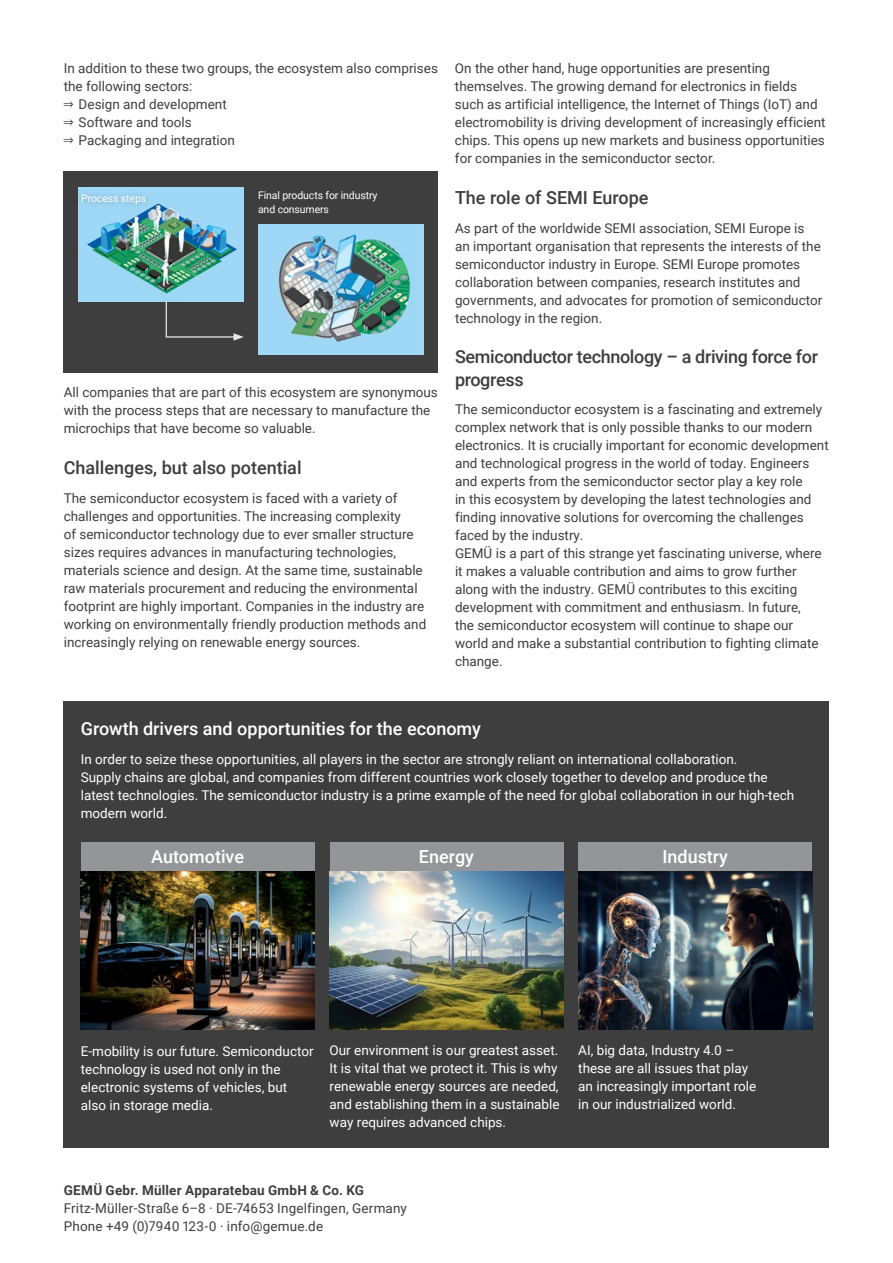
<style>
.page{position:relative;width:893px;height:1263px;background:#fff}
.page>*{position:absolute;margin:0;border:0;box-sizing:border-box;transform-origin:0 0}
.t1{font:500 18px "Roboto";color:#fff}
.t2{font:500 18px/22.5px "Roboto";letter-spacing:-.02em;color:#3e3e3f}
.t3{font:500 18px "Roboto";color:#3e3e3f}
.t4{font:13.5px/18px "Roboto";color:#3e3e3f}
.t5{font:13.5px/18px "Roboto";color:#fff}
.t6{font:700 13.5px "Roboto";letter-spacing:.015em;color:#3e3e3f}
.t7{font:10.5px/13.5px "Roboto";letter-spacing:-.01em;color:#fff}
.s1{font-family:"Helvetica World"}
</style>
<div class="page">
<div style="left:64px;top:171px;width:374px;height:201px;background:#3e3e3f"></div>
<img style="left:78px;top:187px;width:166px;height:115px">
<svg style="left:165px;top:300px;width:79px;height:41px"></svg>
<div style="left:75px;top:188px;width:77px;height:22px;background:#231f20;opacity:.4"></div>
<img style="left:258px;top:225px;width:166px;height:130px">
<div style="left:64px;top:702px;width:765px;height:446px;background:#3e3e3f"></div>
<div style="left:81px;top:842px;width:234px;height:30px;background:#939598"></div>
<img style="left:81px;top:872px;width:234px;height:157px">
<div style="left:578px;top:842px;width:234px;height:30px;background:#939598"></div>
<img style="left:578px;top:872px;width:234px;height:157px">
<div style="left:330px;top:842px;width:233px;height:30px;background:#939598"></div>
<img style="left:330px;top:872px;width:233px;height:157px">
<p class="t4" style="left:64px;top:59px;width:376px">In addition to these two groups, the ecosystem also comprises the following sectors:<br><span class="s1">⇒</span> Design and development<br><span class="s1">⇒</span> Software and tools<br><span class="s1">⇒</span> Packaging and integration</p>
<p class="t7" style="left:81px;top:191px;width:67px">Process steps</p>
<p class="t7" style="left:258px;top:188px;width:121px">Final products for industry and consumers</p>
<p class="t4" style="left:64px;top:383px;width:376px">All companies that are part of this ecosystem are synonymous with the process steps that are necessary to manufacture the microchips that have become so valuable.</p>
<h1 class="t3" style="left:64px;top:455px;width:239px">Challenges, but also potential</h1>
<p class="t4" style="left:64px;top:488px;width:364px">The semiconductor ecosystem is faced with a variety of challenges and opportunities. The increasing complexity<br>of semiconductor technology due to ever smaller structure sizes requires advances in manufacturing technologies, materials science and design. At the same time, sustainable raw materials procurement and reducing the environmental footprint are highly important. Companies in the industry are working on environmentally friendly production methods and increasingly relying on renewable energy sources.</p>
<p class="t4" style="left:455px;top:59px;width:372px">On the other hand, huge opportunities are presenting themselves. The growing demand for electronics in fields such as artificial intelligence, the Internet of Things (IoT) and electromobility is driving development of increasingly efficient chips. This opens up new markets and business opportunities for companies in the semiconductor sector.</p>
<h1 class="t3" style="left:455px;top:185px;width:195px">The role of SEMI Europe</h1>
<p class="t4" style="left:455px;top:218px;width:369px">As part of the worldwide SEMI association, SEMI Europe is an important organisation that represents the interests of the semiconductor industry in Europe. SEMI Europe promotes collaboration between companies, research institutes and governments, and advocates for promotion of semiconductor technology in the region.</p>
<h1 class="t2" style="left:455px;top:345px;width:365px">Semiconductor technology – a driving force for progress</h1>
<p class="t4" style="left:455px;top:400px;width:375px">The semiconductor ecosystem is a fascinating and extremely complex network that is only possible thanks to our modern electronics. It is crucially important for economic development and technological progress in the world of today. Engineers and experts from the semiconductor sector play a key role<br>in this ecosystem by developing the latest technologies and finding innovative solutions for overcoming the challenges faced by the industry.<br>GEMÜ is a part of this strange yet fascinating universe, where it makes a valuable contribution and aims to grow further along with the industry. GEMÜ contributes to this exciting development with commitment and enthusiasm. In future,<br>the semiconductor ecosystem will continue to shape our world and make a substantial contribution to fighting climate change.</p>
<h1 class="t1" style="left:81px;top:716px;width:402px">Growth drivers and opportunities for the economy</h1>
<p class="t5" style="left:81px;top:750px;width:715px">In order to seize these opportunities, all players in the sector are strongly reliant on international collaboration.<br>Supply chains are global, and companies from different countries work closely together to develop and produce the latest technologies. The semiconductor industry is a prime example of the need for global collaboration in our high-tech modern world.</p>
<h1 class="t1" style="left:151px;top:844px;width:94px">Automotive</h1>
<h1 class="t1" style="left:419px;top:844px;width:57px">Energy</h1>
<h1 class="t1" style="left:662px;top:844px;width:67px">Industry</h1>
<p class="t5" style="left:81px;top:1042px;width:234px">E-mobility is our future. Semiconductor technology is used not only in the electronic systems of vehicles, but also in storage media.</p>
<p class="t5" style="left:330px;top:1041px;width:231px">Our environment is our greatest asset.<br>It is vital that we protect it. This is why renewable energy sources are needed, and establishing them in a sustainable way requires advanced chips.</p>
<p class="t5" style="left:578px;top:1041px;width:180px">AI, big data, Industry 4.0 – these are all issues that play an increasingly important role in our industrialized world.</p>
<p class="t6" style="left:64px;top:1181px;width:302px">GEMÜ Gebr. Müller Apparatebau GmbH &amp; Co. KG</p>
<p class="t4" style="left:64px;top:1199px;width:345px">Fritz-Müller-Straße 6–8 · DE-74653 Ingelfingen, Germany<br>Phone +49 (0)7940 123-0 · info@gemue.de</p>
</div>
